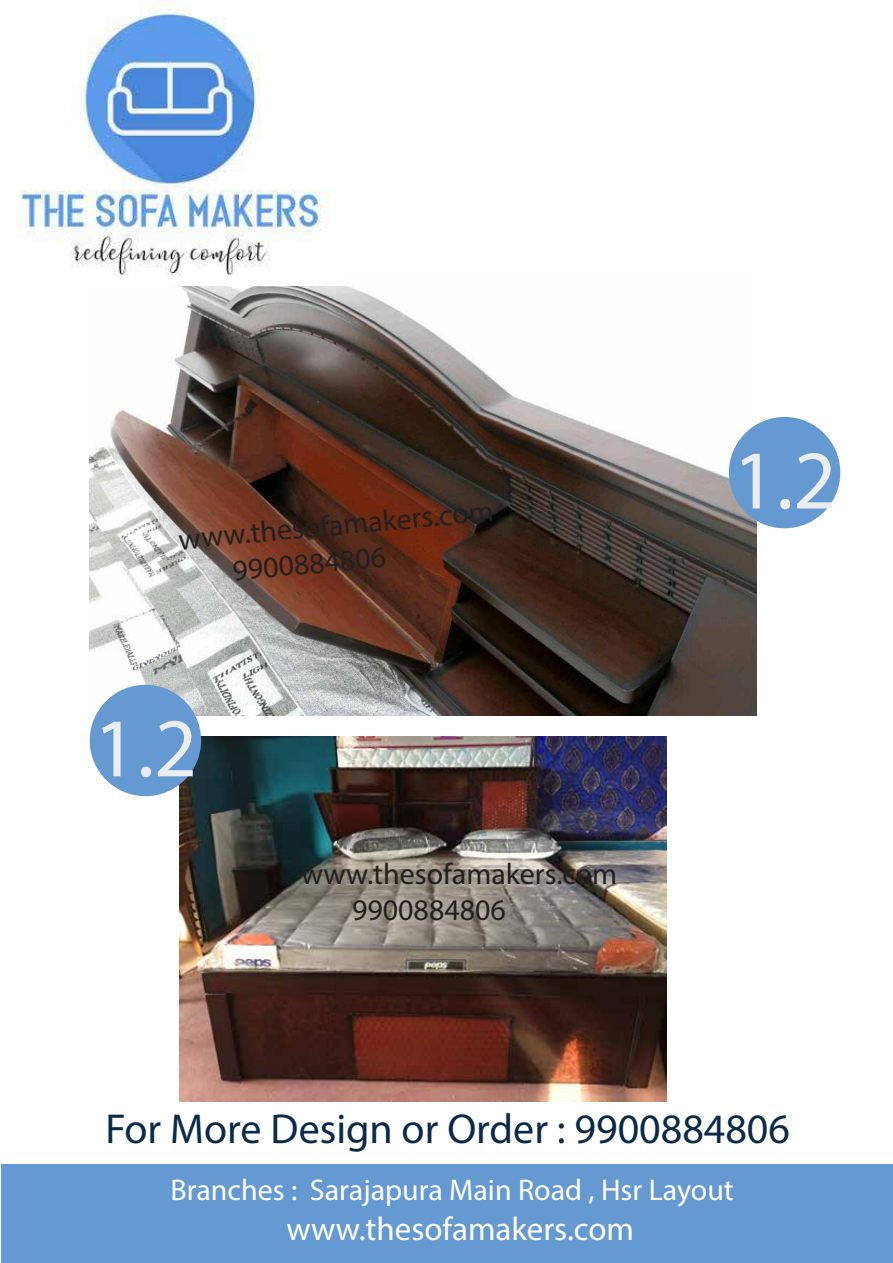
<style>
.page{position:relative;width:893px;height:1263px;background:#fff}
.page>*{position:absolute;margin:0;border:0;box-sizing:border-box;transform-origin:0 0}
.t1{font:84px "Myriad Pro";color:#ebedf1}
.t2{font:42px "Myriad Pro";color:#0b2948}
.t3{font:33px "Myriad Pro";color:#fff}
.t4{font:30px/36.2px "Myriad Pro";color:#231f20}
.t5{font:30px "Myriad Pro";color:#fff}
</style>
<div class="page">
<img style="left:90px;top:285px;width:666px;height:430px">
<img style="left:17px;top:0;width:313px;height:276px">
<div style="left:2px;top:1164px;width:891px;height:99px;background:#6599d1"></div>
<img style="left:180px;top:736px;width:486px;height:365px">
<div style="left:729px;top:417px;width:111px;height:111px;background:#6599d1;border-radius:50%"></div>
<div style="left:90px;top:685px;width:111px;height:111px;background:#6599d1;border-radius:50%"></div>
<p class="t4" style="left:228px;top:516px;width:267px;text-indent:-51px;rotate:-5deg">www.thesofamakers.com<br>9900884806</p>
<h1 class="t1" style="left:94px;top:696px;width:105px">1.2</h1>
<p class="t4" style="left:352px;top:856px;width:267px;text-indent:-51px">www.thesofamakers.com<br>9900884806</p>
<h1 class="t1" style="left:733px;top:428px;width:105px">1.2</h1>
<h2 class="t2" style="left:105px;top:1103px;width:686px">For More Design or Order : 9900884806</h2>
<p class="t5" style="left:171px;top:1171px;width:565px">Branches : Sarajapura Main Road , Hsr Layout</p>
<p class="t3" style="left:286px;top:1208px;width:349px">www.thesofamakers.com</p>
</div>
